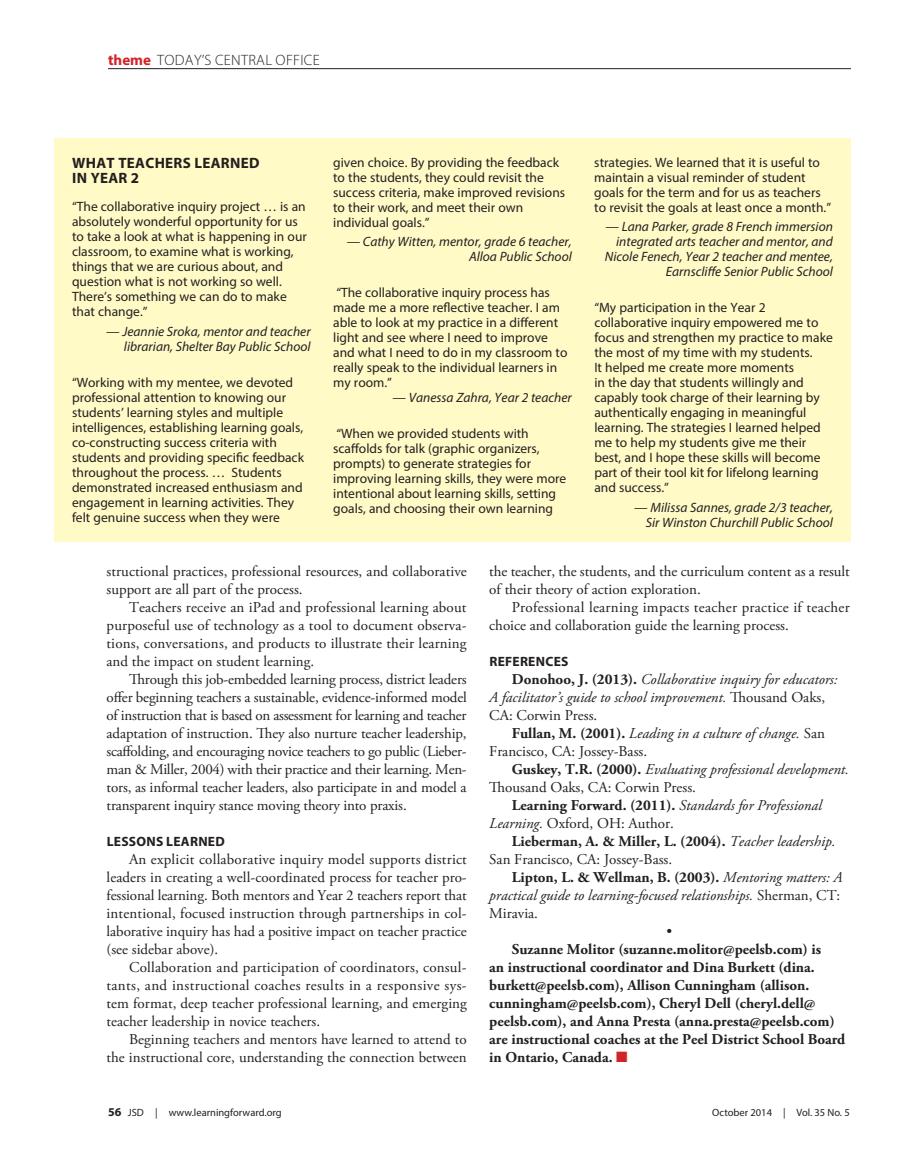
<style>
.page{position:relative;width:905px;height:1175px;background:#fff}
.page>*{position:absolute;margin:0;border:0;box-sizing:border-box;transform-origin:0 0}
.body{font:15px/18px "Adobe Garamond Pro";color:#231f20;text-align:justify}
.body-2{font:italic 15px/18px "Adobe Garamond Pro";color:#231f20}
.body-3{font:700 15px/18px "Adobe Garamond Pro";color:#231f20}
.body-4{font:15px/18px "Adobe Garamond Pro";letter-spacing:.02em;color:#231f20}
.box{font:700 15px/15px "Myriad Pro";letter-spacing:.02em;color:#231f20}
.toppers{font:300 15px "Myriad Pro";letter-spacing:.02em;color:#231f20}
.box-2{font:13.5px/15px "Myriad Pro";color:#231f20}
.box-3{font:italic 13.5px/15px "Myriad Pro";color:#231f20;text-align:right}
.subhead{font:700 13.5px "Myriad Pro";letter-spacing:.02em;color:#231f20}
.t1{font:10.5px "Myriad Pro";color:#231f20}
.s1{font-weight:700;color:#d1232a}
.s2{font-weight:700;font-style:normal}
.s3{font-style:normal}
.s4{font-weight:700}
.s5{font-style:italic}
.s6{font-weight:400;font-style:italic}
.s7{font-weight:400}
.s8{color:#d1232a}
.s9{font-weight:700;font-size:12px}
</style>
<div class="page">
<hr style="left:108px;top:68px;width:742px;height:1px;background:#231f20">
<div style="left:54px;top:138px;width:796px;height:404px;background:#fffac6"></div>
<p class="toppers" style="left:108px;top:51px;width:213px"><span class="s1">theme</span> TODAY’S CENTRAL OFFICE</p>
<p class="box" style="left:72px;top:155px;width:189px">WHAT TEACHERS LEARNED<br>IN YEAR 2</p>
<p class="box-2" style="left:72px;top:199px;width:236px">“The collaborative inquiry project … is an absolutely wonderful opportunity for us to take a look at what is happening in our classroom, to examine what is working, things that we are curious about, and question what is not working so well.<br>There’s something we can do to make that change.”</p>
<p class="box-3" style="left:106px;top:323px;width:206px">— Jeannie Sroka, mentor and teacher librarian, Shelter Bay Public School</p>
<p class="box-2" style="left:72px;top:374px;width:233px">“Working with my mentee, we devoted professional attention to knowing our students’ learning styles and multiple intelligences, establishing learning goals, co-constructing success criteria with students and providing specific feedback throughout the process. … Students demonstrated increased enthusiasm and engagement in learning activities. They felt genuine success when they were</p>
<p class="box-2" style="left:333px;top:154px;width:233px">given choice. By providing the feedback to the students, they could revisit the success criteria, make improved revisions to their work, and meet their own individual goals.”</p>
<p class="box-3" style="left:346px;top:234px;width:227px">— Cathy Witten, mentor, grade 6 teacher,<br>Alloa Public School</p>
<p class="box-2" style="left:333px;top:285px;width:236px">“The collaborative inquiry process has made me a more reflective teacher. I am able to look at my practice in a different light and see where I need to improve and what I need to do in my classroom to really speak to the individual learners in my room.”</p>
<p class="box-3" style="left:392px;top:390px;width:181px">— Vanessa Zahra, Year 2 teacher</p>
<p class="box-2" style="left:333px;top:426px;width:235px">“When we provided students with scaffolds for talk (graphic organizers, prompts) to generate strategies for improving learning skills, they were more intentional about learning skills, setting goals, and choosing their own learning</p>
<p class="box-2" style="left:594px;top:154px;width:238px">strategies. We learned that it is useful to maintain a visual reminder of student goals for the term and for us as teachers to revisit the goals at least once a month.”</p>
<p class="box-3" style="left:605px;top:219px;width:229px">— Lana Parker, grade 8 French immersion integrated arts teacher and mentor, and</p>
<p class="box-3" style="left:605px;top:249px;width:229px">Nicole Fenech, Year 2 teacher and mentee,<br>Earnscliffe Senior Public School</p>
<p class="box-2" style="left:594px;top:300px;width:240px">“My participation in the Year 2 collaborative inquiry empowered me to focus and strengthen my practice to make the most of my time with my students.<br>It helped me create more moments<br>in the day that students willingly and capably took charge of their learning by authentically engaging in meaningful learning. The strategies I learned helped me to help my students give me their best, and I hope these skills will become part of their tool kit for lifelong learning and success.”</p>
<p class="box-3" style="left:634px;top:499px;width:200px">— Milissa Sannes, grade 2/3 teacher,<br>Sir Winston Churchill Public School</p>
<p class="body" style="left:106px;top:563px;width:362px">structional practices, professional resources, and collaborative support are all part of the process.</p>
<p class="body" style="left:106px;top:599px;width:361px;text-indent:22px">Teachers receive an iPad and professional learning about purposeful use of technology as a tool to document observa&shy;tions, conversations, and products to illustrate their learning and the impact on student learning.</p>
<p class="body" style="left:106px;top:671px;width:362px;text-indent:22px">Through this job-embedded learning process, district leaders offer beginning teachers a sustainable, evidence-informed model of instruction that is based on assessment for learning and teacher adaptation of instruction. They also nurture teacher leadership, scaffolding, and encouraging novice teachers to go public (Lieber&shy;man &amp; Miller, 2004) with their practice and their learning. Men&shy;tors, as informal teacher leaders, also participate in and model a transparent inquiry stance moving theory into praxis.</p>
<p class="subhead" style="left:107px;top:833px;width:120px">LESSONS LEARNED</p>
<p class="body" style="left:106px;top:851px;width:362px;text-indent:22px">An explicit collaborative inquiry model supports district leaders in creating a well-coordinated process for teacher pro&shy;fessional learning. Both mentors and Year 2 teachers report that intentional, focused instruction through partnerships in col&shy;laborative inquiry has had a positive impact on teacher practice (see sidebar above).</p>
<p class="body" style="left:106px;top:959px;width:362px;text-indent:22px">Collaboration and participation of coordinators, consul&shy;tants, and instructional coaches results in a responsive sys&shy;tem format, deep teacher professional learning, and emerging teacher leadership in novice teachers.</p>
<p class="body" style="left:106px;top:1031px;width:361px;text-align:right">Beginning teachers and mentors have learned to attend to<br>the instructional core, understanding the connection between</p>
<p class="body" style="left:489px;top:563px;width:362px">the teacher, the students, and the curriculum content as a result of their theory of action exploration.</p>
<p class="body-4" style="left:489px;top:599px;width:362px;text-indent:22px">Professional learning impacts teacher practice if teacher choice and collaboration guide the learning process.</p>
<p class="subhead" style="left:489px;top:653px;width:81px">REFERENCES</p>
<p class="body-2" style="left:489px;top:671px;width:350px;text-indent:22px"><span class="s2">Donohoo, J. (2013).</span> Collaborative inquiry for educators:<br>A facilitator’s guide to school improvement. <span class="s3">Thousand Oaks,<br>CA: Corwin Press.</span></p>
<p class="body" style="left:489px;top:725px;width:337px;text-indent:22px"><span class="s4">Fullan, M. (2001).</span> <span class="s5">Leading in a culture of change.</span> San<br>Francisco, CA: Jossey-Bass.</p>
<p class="body-2" style="left:489px;top:761px;width:361px;text-indent:22px"><span class="s2">Guskey, T.R. (2000).</span> Evaluating professional development.<br><span class="s3">Thousand Oaks, CA: Corwin Press.</span></p>
<p class="body-2" style="left:489px;top:797px;width:334px;text-indent:22px"><span class="s2">Learning Forward. (2011).</span> Standards for Professional<br>Learning. <span class="s3">Oxford, OH: Author.</span></p>
<p class="body-3" style="left:489px;top:833px;width:348px;text-indent:22px">Lieberman, A. &amp; Miller, L. (2004). <span class="s6">Teacher leadership.<br></span><span class="s7">San Francisco, CA: Jossey-Bass.</span></p>
<p class="body-2" style="left:489px;top:869px;width:355px;text-indent:22px"><span class="s2">Lipton, L. &amp; Wellman, B. (2003).</span> Mentoring matters: A practical guide to learning-focused relationships. <span class="s3">Sherman, CT:<br>Miravia.</span></p>
<p class="body" style="left:666px;top:923px;width:7px">•</p>
<p class="body-3" style="left:489px;top:941px;width:357px;text-indent:22px">Suzanne Molitor (suzanne.molitor@peelsb.com) is<br>an instructional coordinator and Dina Burkett (dina. burkett@peelsb.com), Allison Cunningham (allison. cunningham@peelsb.com), Cheryl Dell (cheryl.dell@ peelsb.com), and Anna Presta (anna.presta@peelsb.com) are instructional coaches at the Peel District School Board in Ontario, Canada. <span class="s8">■</span></p>
<p class="t1" style="left:108px;top:1106px;width:175px"><span class="s9">56</span> JSD | www.learningforward.org</p>
<p class="t1" style="left:712px;top:1106px;width:139px">October 2014 | Vol. 35 No. 5</p>
</div>
